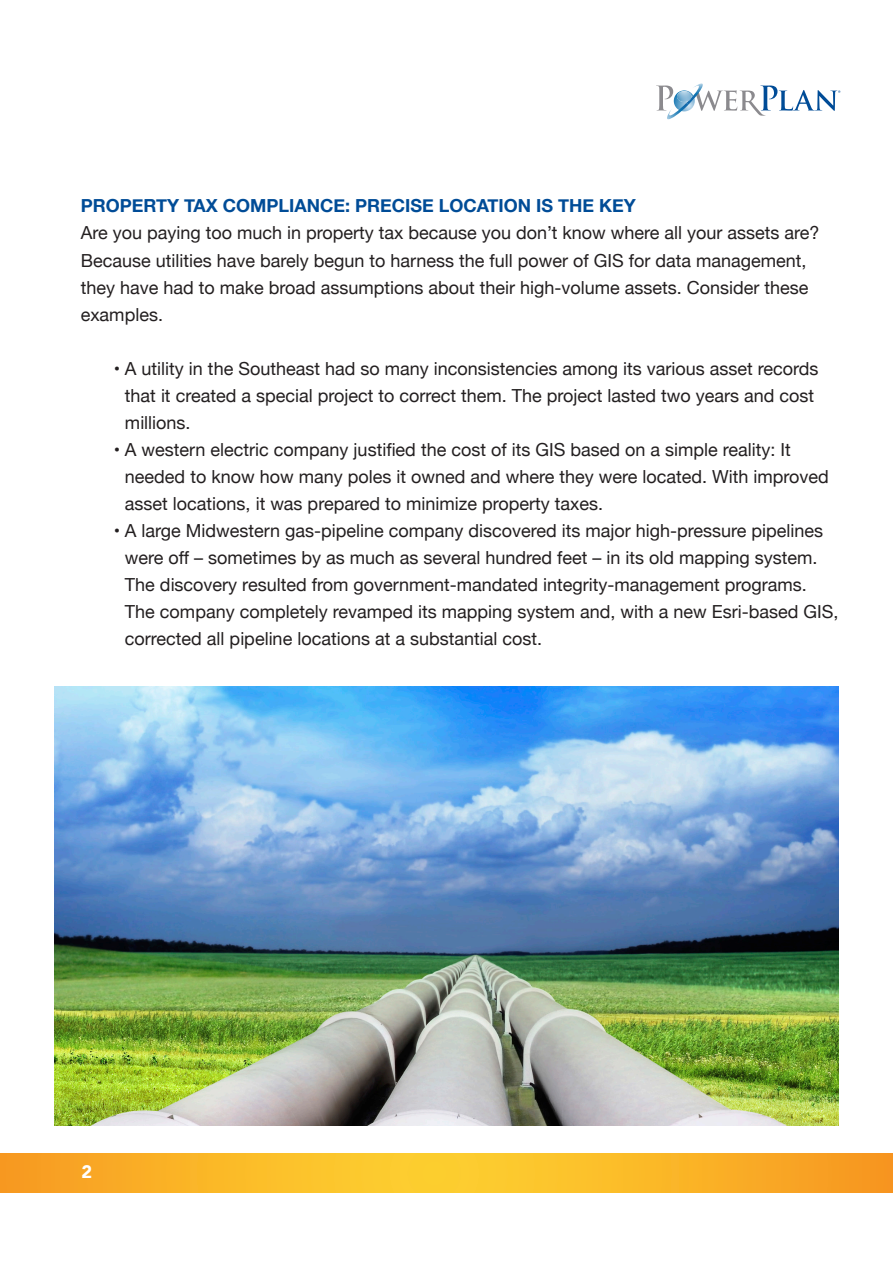
<style>
.page{position:relative;width:893px;height:1263px;background:#fff}
.page>*{position:absolute;margin:0;border:0;box-sizing:border-box;transform-origin:0 0}
.t1{font:18px/27px "Helvetica Neue";color:#231f20}
.t2{font:700 18px "Helvetica Neue";color:#004c97}
.t3{font:900 18px "Avenir";color:#fff}
</style>
<div class="page">
<svg style="left:0;top:1153px;width:893px;height:39px;background:#fab528"></svg>
<svg style="left:656px;top:83px;width:184px;height:36px"></svg>
<img style="left:54px;top:686px;width:785px;height:439px">
<p class="t2" style="left:81px;top:192px;width:557px">PROPERTY TAX COMPLIANCE: PRECISE LOCATION IS THE KEY</p>
<p class="t1" style="left:81px;top:221px;width:740px">Are you paying too much in property tax because you don’t know where all your assets are?<br>Because utilities have barely begun to harness the full power of GIS for data management, they have had to make broad assumptions about their high-volume assets. Consider these examples.</p>
<p class="t1" style="left:125px;top:356px;width:695px;text-indent:-11px">• A utility in the Southeast had so many inconsistencies among its various asset records that it created a special project to correct them. The project lasted two years and cost millions.</p>
<p class="t1" style="left:125px;top:437px;width:705px;text-indent:-11px">• A western electric company justified the cost of its GIS based on a simple reality: It needed to know how many poles it owned and where they were located. With improved asset locations, it was prepared to minimize property taxes.</p>
<p class="t1" style="left:125px;top:518px;width:715px;text-indent:-11px">• A large Midwestern gas-pipeline company discovered its major high-pressure pipelines were off – sometimes by as much as several hundred feet – in its old mapping system.<br>The discovery resulted from government-mandated integrity-management programs.<br>The company completely revamped its mapping system and, with a new Esri-based GIS, corrected all pipeline locations at a substantial cost.</p>
<p class="t3" style="left:81px;top:1156px;width:12px">2</p>
</div>
